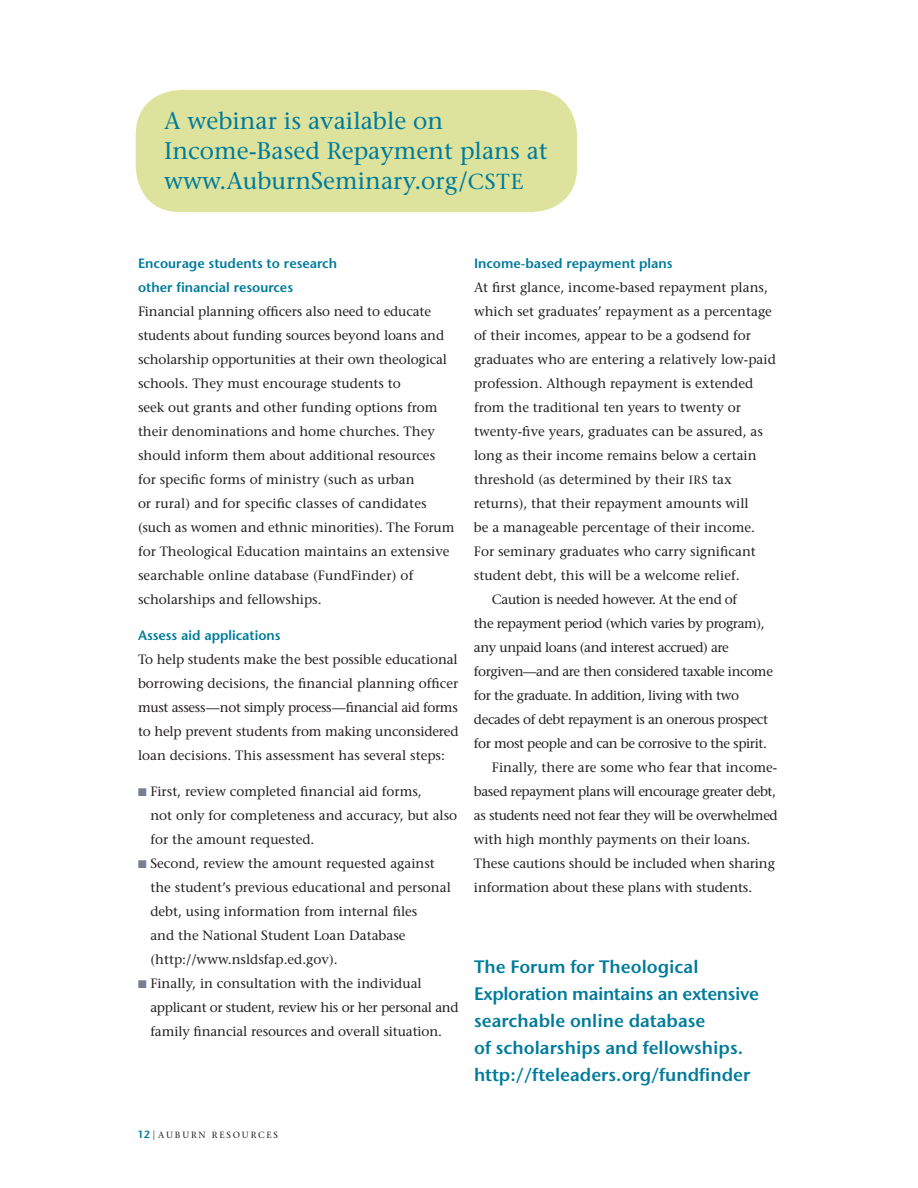
<style>
.page{position:relative;width:918px;height:1188px;background:#fff}
.page>*{position:absolute;margin:0;border:0;box-sizing:border-box;transform-origin:0 0}
.t1{font:24px/30px "Stone Serif";color:#007b9b}
.t2{font:600 18px/27px "Stone Sans ITC Pro";color:#007b9b}
.t3{font:13.5px/24px "Stone Serif";color:#231f20}
.t4{font:13.5px "Stone Serif";letter-spacing:-.03em;color:#231f20}
.t5{font:600 13.5px/24px "Stone Sans";color:#007b9b}
.t6{font:9px "Stone Serif";letter-spacing:.2em;color:#231f20}
.s1{font-size:21.75px}
.s2{color:#77808c}
.s3{font-size:12px}
.s4{font-family:"Stone Sans";font-weight:600;font-size:10.5px;color:#007b9b}
.s5{font-family:"Univers";font-weight:100;font-stretch:ultra-condensed;font-size:13.5px}
</style>
<div class="page">
<div style="left:136px;top:90px;width:441px;height:122px;background:#dde39c;border-radius:45px"></div>
<h1 class="t1" style="left:164px;top:105px;width:385px">A webinar is available on<br>Income-Based Repayment plans at www.AuburnSeminary.org/<span class="s1">CSTE</span></h1>
<p class="t5" style="left:138px;top:252px;width:201px">Encourage students to research other financial resources</p>
<p class="t3" style="left:138px;top:300px;width:318px">Financial planning officers also need to educate students about funding sources beyond loans and scholarship opportunities at their own theological schools. They must encourage students to<br>seek out grants and other funding options from their denominations and home churches. They should inform them about additional resources for specific forms of ministry (such as urban<br>or rural) and for specific classes of candidates (such as women and ethnic minorities). The Forum for Theological Education maintains an extensive searchable online database (FundFinder) of scholarships and fellowships.</p>
<p class="t5" style="left:138px;top:624px;width:144px">Assess aid applications</p>
<p class="t3" style="left:138px;top:648px;width:322px;text-align:justify">To help students make the best possible educational borrowing decisions, the financial planning officer must assess—not simply process—financial aid forms to help prevent students from making unconsidered loan decisions. This assessment has several steps:</p>
<p class="t3" style="left:150px;top:780px;width:308px;text-indent:-12px"><span class="s2">■</span> First, review completed financial aid forms,<br>not only for completeness and accuracy, but also for the amount requested.</p>
<p class="t3" style="left:150px;top:852px;width:302px;text-indent:-12px"><span class="s2">■</span> Second, review the amount requested against the student’s previous educational and personal debt, using information from internal files<br>and the National Student Loan Database (http://www.nsldsfap.ed.gov).</p>
<p class="t3" style="left:150px;top:972px;width:310px;text-indent:-12px"><span class="s2">■</span> Finally, in consultation with the individual applicant or student, review his or her personal and family financial resources and overall situation.</p>
<p class="t5" style="left:474px;top:252px;width:200px">Income-based repayment plans</p>
<p class="t3" style="left:474px;top:276px;width:295px">At first glance, income-based repayment plans,</p>
<p class="t3" style="left:474px;top:300px;width:299px">which set graduates’ repayment as a percentage</p>
<p class="t3" style="left:474px;top:324px;width:279px">of their incomes, appear to be a godsend for</p>
<p class="t3" style="left:474px;top:348px;width:303px">graduates who are entering a relatively low-paid</p>
<p class="t3" style="left:474px;top:372px;width:281px">profession. Although repayment is extended</p>
<p class="t3" style="left:474px;top:396px;width:269px">from the traditional ten years to twenty or</p>
<p class="t3" style="left:474px;top:420px;width:290px">twenty-five years, graduates can be assured, as</p>
<p class="t3" style="left:474px;top:444px;width:284px">long as their income remains below a certain</p>
<p class="t3" style="left:474px;top:468px;width:259px">threshold (as determined by their <span class="s3">IRS</span> tax</p>
<p class="t3" style="left:474px;top:492px;width:276px">returns), that their repayment amounts will</p>
<p class="t3" style="left:474px;top:516px;width:283px">be a manageable percentage of their income.</p>
<p class="t3" style="left:474px;top:540px;width:283px">For seminary graduates who carry significant</p>
<p class="t3" style="left:474px;top:564px;width:267px">student debt, this will be a welcome relief.</p>
<p class="t4" style="left:492px;top:591px;width:247px">Caution is needed however. At the end of</p>
<p class="t4" style="left:474px;top:615px;width:292px">the repayment period (which varies by program),</p>
<p class="t4" style="left:474px;top:639px;width:256px">any unpaid loans (and interest accrued) are</p>
<p class="t4" style="left:474px;top:663px;width:301px">forgiven—and are then considered taxable income</p>
<p class="t4" style="left:474px;top:687px;width:267px">for the graduate. In addition, living with two</p>
<p class="t4" style="left:474px;top:711px;width:296px">decades of debt repayment is an onerous prospect</p>
<p class="t4" style="left:474px;top:735px;width:294px">for most people and can be corrosive to the spirit.</p>
<p class="t3" style="left:492px;top:756px;width:287px">Finally, there are some who fear that income-</p>
<p class="t4" style="left:474px;top:783px;width:304px">based repayment plans will encourage greater debt,</p>
<p class="t4" style="left:474px;top:808px;width:305px">as students need not fear they will be overwhelmed</p>
<p class="t3" style="left:474px;top:828px;width:278px">with high monthly payments on their loans.</p>
<p class="t3" style="left:474px;top:852px;width:302px">These cautions should be included when sharing</p>
<p class="t3" style="left:474px;top:876px;width:280px">information about these plans with students.</p>
<h2 class="t2" style="left:474px;top:953px;width:286px">The Forum for Theological<br>Exploration maintains an extensive searchable online database<br>of scholarships and fellowships. http://fteleaders.org/fundfinder</h2>
<p class="t6" style="left:138px;top:1130px;width:142px"><span class="s4">12</span><span class="s5">|</span>Auburn Resources</p>
</div>
